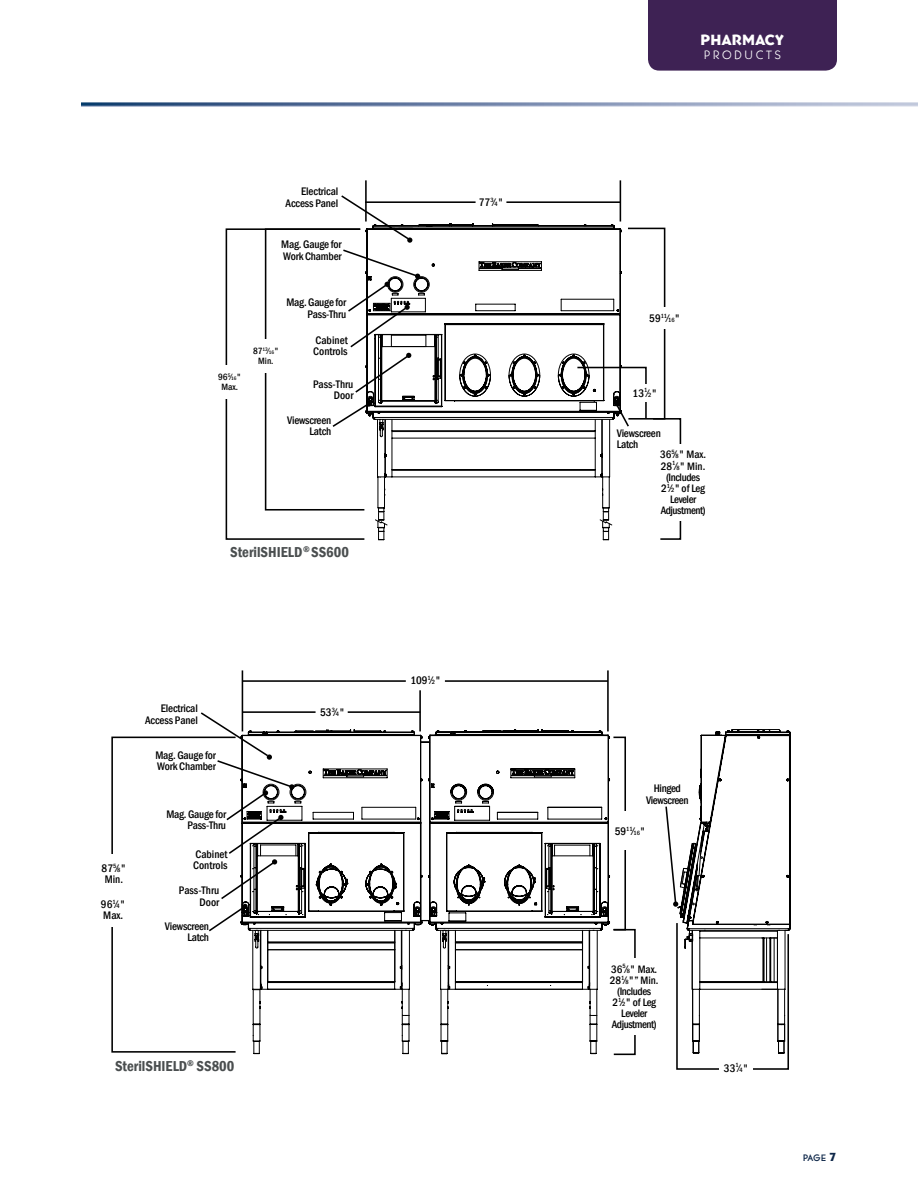
<style>
.page{position:relative;width:918px;height:1188px;background:#fff}
.page>*{position:absolute;margin:0;border:0;box-sizing:border-box;transform-origin:0 0}
.t1{font:600 condensed 14.85px "Franklin Gothic";color:#4a4e4f}
.t2{font:14.7px "Bernhard Gothic X Heavy SG";color:#fff}
.t3{font:300 12.6px "Bernhard Gothic";letter-spacing:.2em;color:#fff}
.t4{font:500 condensed 11.25px/11.2px "Franklin Gothic";letter-spacing:-.015em;color:#000;text-align:right}
.t5{font:500 condensed 11.25px/11.2px "Franklin Gothic";letter-spacing:-.035em;color:#000;text-align:center}
.t6{font:500 condensed 11.1px/11.1px "Franklin Gothic";letter-spacing:-.04em;color:#000;text-align:center}
.t7{font:500 9.75px "Bernhard Got URWTOT";color:#0e2749}
.t8{font:500 condensed 9.3px/9.3px "Franklin Gothic";color:#000;text-align:center}
.s1{font-size:5.25px}
.s2{font-size:6.3px}
.s3{font-size:11.25px}
.s4{font-family:"Bernhard Gothic X Heavy SG";font-weight:400;font-size:12px}
</style>
<div class="page">
<svg style="left:252px;top:948px;width:197px;height:106px"></svg>
<svg style="left:253px;top:729px;width:383px;height:307px"></svg>
<svg style="left:199px;top:711px;width:223px;height:237px"></svg>
<hr style="left:242px;top:670px;width:1px;height:61px;background:#000">
<hr style="left:419px;top:690px;width:2px;height:41px;background:#000">
<hr style="left:242px;top:711px;width:74px;height:2px;background:#000">
<hr style="left:348px;top:711px;width:72px;height:2px;background:#000">
<hr style="left:242px;top:680px;width:164px;height:2px;background:#000">
<hr style="left:607px;top:670px;width:2px;height:61px;background:#000">
<hr style="left:445px;top:680px;width:163px;height:2px;background:#000">
<div style="left:111px;top:737px;width:125px;height:316px;border:2px solid #000"></div>
<div style="left:92px;top:855px;width:44px;height:38px;background:#fff"></div>
<div style="left:91px;top:893px;width:45px;height:34px;background:#fff"></div>
<div style="left:613px;top:737px;width:13px;height:193px;border:2px solid #000"></div>
<div style="left:611px;top:812px;width:39px;height:38px;background:#fff"></div>
<div style="left:613px;top:929px;width:23px;height:126px;border:2px solid #000"></div>
<div style="left:608px;top:958px;width:53px;height:77px;background:#fff"></div>
<svg style="left:665px;top:729px;width:125px;height:341px"></svg>
<div style="left:719px;top:1055px;width:34px;height:26px;background:#fff"></div>
<hr style="left:365px;top:180px;width:2px;height:42px;background:#000">
<hr style="left:620px;top:180px;width:1px;height:42px;background:#000">
<svg style="left:225px;top:228px;width:39px;height:312px"></svg>
<div style="left:207px;top:365px;width:45px;height:34px;background:#fff"></div>
<div style="left:249px;top:339px;width:34px;height:34px;background:#fff"></div>
<svg style="left:264px;top:194px;width:418px;height:347px"></svg>
<div style="left:629px;top:384px;width:32px;height:17px;background:#fff"></div>
<img style="left:81px;top:102px;width:837px;height:5px">
<div style="left:648px;top:0;width:189px;height:71px;background:#3e2254"></div>
<p class="t8" style="left:218px;top:373px;width:25px">96<sup>5</sup>⁄<span class="s1">16</span>"<br>Max.</p>
<p class="t4" style="left:286px;top:186px;width:54px">Electrical<br>Access Panel</p>
<p class="t4" style="left:281px;top:239px;width:62px;text-align:left">Mag. Gauge for<br>Work Chamber</p>
<p class="t4" style="left:287px;top:297px;width:61px">Mag. Gauge for<br>Pass-Thru</p>
<p class="t4" style="left:313px;top:334px;width:36px;text-align:left">Cabinet<br>Controls</p>
<p class="t4" style="left:313px;top:378px;width:42px">Pass-Thru<br>Door</p>
<p class="t4" style="left:287px;top:415px;width:46px">Viewscreen<br>Latch</p>
<p class="t8" style="left:253px;top:347px;width:27px">87<sup>13</sup>⁄<span class="s1">16</span>"<br>Min.</p>
<h1 class="t1" style="left:230px;top:542px;width:120px">SterilSHIELD<sup>®</sup>SS600</h1>
<p class="t4" style="left:102px;top:863px;width:26px;text-align:left">87<sup>5</sup>⁄<span class="s2">8</span>"<br>Min.</p>
<p class="t4" style="left:101px;top:899px;width:26px;text-align:left">96<sup>1</sup>⁄<span class="s2">4</span>"<br>Max.</p>
<p class="t4" style="left:145px;top:703px;width:54px">Electrical<br>Access Panel</p>
<p class="t4" style="left:155px;top:750px;width:62px;text-align:left">Mag. Gauge for<br>Work Chamber</p>
<p class="t4" style="left:166px;top:809px;width:61px">Mag. Gauge for<br>Pass-Thru</p>
<p class="t4" style="left:193px;top:848px;width:36px;text-align:left">Cabinet<br>Controls</p>
<p class="t4" style="left:179px;top:885px;width:42px">Pass-Thru<br>Door</p>
<p class="t4" style="left:165px;top:921px;width:46px">Viewscreen<br>Latch</p>
<p class="t4" style="left:320px;top:706px;width:26px">53<sup>3</sup>⁄<span class="s2">4</span>"</p>
<h1 class="t1" style="left:115px;top:1056px;width:121px">SterilSHIELD<sup>®</sup> SS800</h1>
<p class="t4" style="left:479px;top:196px;width:26px">77<sup>3</sup>⁄<span class="s2">4</span>"</p>
<p class="t4" style="left:410px;top:675px;width:32px">109<sup>1</sup>⁄<span class="s2">2</span>"</p>
<h2 class="t2" style="left:701px;top:30px;width:85px">PHARMACY</h2>
<p class="t3" style="left:704px;top:47px;width:79px">PRODUCTS</p>
<p class="t4" style="left:649px;top:312px;width:33px">59<sup>11</sup>⁄<span class="s2">16</span>"</p>
<p class="t4" style="left:633px;top:387px;width:26px">13<sup>1</sup>⁄<span class="s2">2</span>"</p>
<p class="t4" style="left:617px;top:428px;width:46px;text-align:left">Viewscreen<br>Latch</p>
<p class="t6" style="left:660px;top:449px;width:47px">36<sup>5</sup><span class="s3">⁄</span><span class="s2">8</span><span class="s3">"</span> Max.<br>28<sup>1</sup><span class="s3">⁄</span><span class="s2">8</span><span class="s3">"</span> Min. (Includes<br>2<sup>1</sup><span class="s3">⁄</span><span class="s2">2</span><span class="s3">"</span> of Leg<br>Leveler<br>Adjustment)</p>
<p class="t5" style="left:646px;top:783px;width:44px">Hinged<br>Viewscreen</p>
<p class="t4" style="left:615px;top:825px;width:33px">59<sup>11</sup>⁄<span class="s2">16</span>"</p>
<p class="t6" style="left:610px;top:963px;width:50px">36<sup>5</sup><span class="s3">⁄</span><span class="s2">8</span><span class="s3">"</span> Max.<br>28<sup>1</sup><span class="s3">⁄</span><span class="s2">8</span><span class="s3">"</span>” Min. (Includes<br>2<sup>1</sup><span class="s3">⁄</span><span class="s2">2</span><span class="s3">"</span> of Leg<br>Leveler<br>Adjustment)</p>
<p class="t4" style="left:724px;top:1062px;width:26px">33<sup>1</sup>⁄<span class="s2">4</span>"</p>
<p class="t7" style="left:803px;top:1152px;width:36px">PAGE <span class="s4">7</span></p>
</div>
